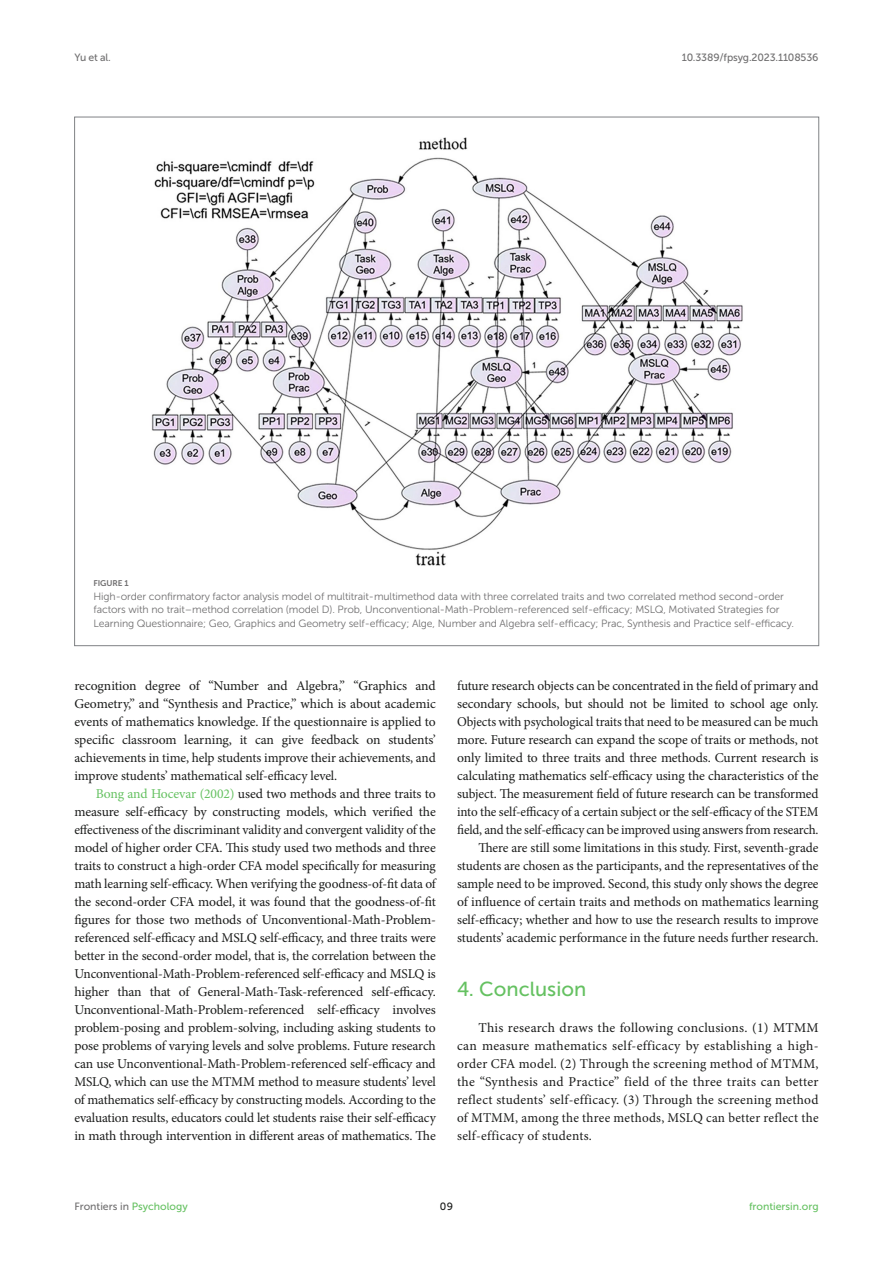
<style>
.page{position:relative;width:893px;height:1263px;background:#fff}
.page>*{position:absolute;margin:0;border:0;box-sizing:border-box;transform-origin:0 0}
.HEAD_1{font:20.25px "Museo Sans 500";color:#65c161}
.TEXT{font:13.5px/18px "Minion Pro";letter-spacing:-.01em;color:#1b1c1b;text-align:justify}
.TEXT_FLUSH{font:13.5px/18px "Minion Pro";letter-spacing:.02em;color:#1b1c1b;text-align:justify}
.FIG_LEG{font:10.5px/13.5px "Museo Sans 300";letter-spacing:-.01em;color:#706f70}
.t1{font:10.5px "Museo Sans 500";letter-spacing:-.015em;color:#706f70}
.t2{font:10.5px "Museo Sans 500";color:#65c161}
.t3{font:10.5px "Museo Sans 500";color:#1b1c1b}
.FIG_HD{font:8.25px "Museo Sans 700";letter-spacing:-.01em;color:#706f70}
.s1{color:#65c161}
</style>
<div class="page">
<img style="left:151px;top:137px;width:592px;height:429px">
<p class="t1" style="left:74px;top:51px;width:38px">Yu et al.</p>
<p class="t1" style="left:682px;top:51px;width:138px">10.3389/fpsyg.2023.1108536</p>
<p class="FIG_HD" style="left:94px;top:579px;width:37px">FIGURE 1</p>
<p class="FIG_LEG" style="left:94px;top:589px;width:702px">High-order confirmatory factor analysis model of multitrait-multimethod data with three correlated traits and two correlated method second-order factors with no trait–method correlation (model D). Prob, Unconventional-Math-Problem-referenced self-efficacy; MSLQ, Motivated Strategies for<br>Learning Questionnaire; Geo, Graphics and Geometry self-efficacy; Alge, Number and Algebra self-efficacy; Prac, Synthesis and Practice self-efficacy.</p>
<p class="TEXT" style="left:74px;top:677px;width:363px">recognition degree of “Number and Algebra,” “Graphics and Geometry,” and “Synthesis and Practice,” which is about academic events of mathematics knowledge. If the questionnaire is applied to specific classroom learning, it can give feedback on students’ achievements in time, help students improve their achievements, and improve students’ mathematical self-efficacy level.</p>
<p class="TEXT" style="left:74px;top:785px;width:363px;text-indent:21px"><span class="s1">Bong and Hocevar (2002)</span> used two methods and three traits to measure self-efficacy by constructing models, which verified the effectiveness of the discriminant validity and convergent validity of the model of higher order CFA. This study used two methods and three traits to construct a high-order CFA model specifically for measuring math learning self-efficacy. When verifying the goodness-of-fit data of the second-order CFA model, it was found that the goodness-of-fit figures for those two methods of Unconventional-Math-Problem&shy;referenced self-efficacy and MSLQ self-efficacy, and three traits were better in the second-order model, that is, the correlation between the Unconventional-Math-Problem-referenced self-efficacy and MSLQ is higher than that of General-Math-Task-referenced self-efficacy.<br>Unconventional-Math-Problem-referenced self-efficacy involves problem-posing and problem-solving, including asking students to pose problems of varying levels and solve problems. Future research can use Unconventional-Math-Problem-referenced self-efficacy and MSLQ, which can use the MTMM method to measure students’ level of mathematics self-efficacy by constructing models. According to the evaluation results, educators could let students raise their self-efficacy in math through intervention in different areas of mathematics. The</p>
<p class="TEXT" style="left:457px;top:677px;width:363px">future research objects can be concentrated in the field of primary and secondary schools, but should not be limited to school age only.<br>Objects with psychological traits that need to be measured can be much more. Future research can expand the scope of traits or methods, not only limited to three traits and three methods. Current research is calculating mathematics self-efficacy using the characteristics of the subject. The measurement field of future research can be transformed into the self-efficacy of a certain subject or the self-efficacy of the STEM field, and the self-efficacy can be improved using answers from research.</p>
<p class="TEXT" style="left:457px;top:839px;width:363px;text-indent:21px">There are still some limitations in this study. First, seventh-grade students are chosen as the participants, and the representatives of the sample need to be improved. Second, this study only shows the degree of influence of certain traits and methods on mathematics learning self-efficacy; whether and how to use the research results to improve students’ academic performance in the future needs further research.</p>
<p class="HEAD_1" style="left:457px;top:978px;width:131px">4. Conclusion</p>
<p class="TEXT_FLUSH" style="left:457px;top:1019px;width:363px;text-indent:21px">This research draws the following conclusions. (1) MTMM can measure mathematics self-efficacy by establishing a high&shy;order CFA model. (2) Through the screening method of MTMM, the “Synthesis and Practice” field of the three traits can better reflect students’ self-efficacy. (3) Through the screening method of MTMM, among the three methods, MSLQ can better reflect the self-efficacy of students.</p>
<p class="t1" style="left:74px;top:1200px;width:115px">Frontiers in <span class="s1">Psychology</span></p>
<p class="t3" style="left:440px;top:1200px;width:15px">09</p>
<p class="t2" style="left:749px;top:1200px;width:71px">frontiersin.org</p>
</div>
